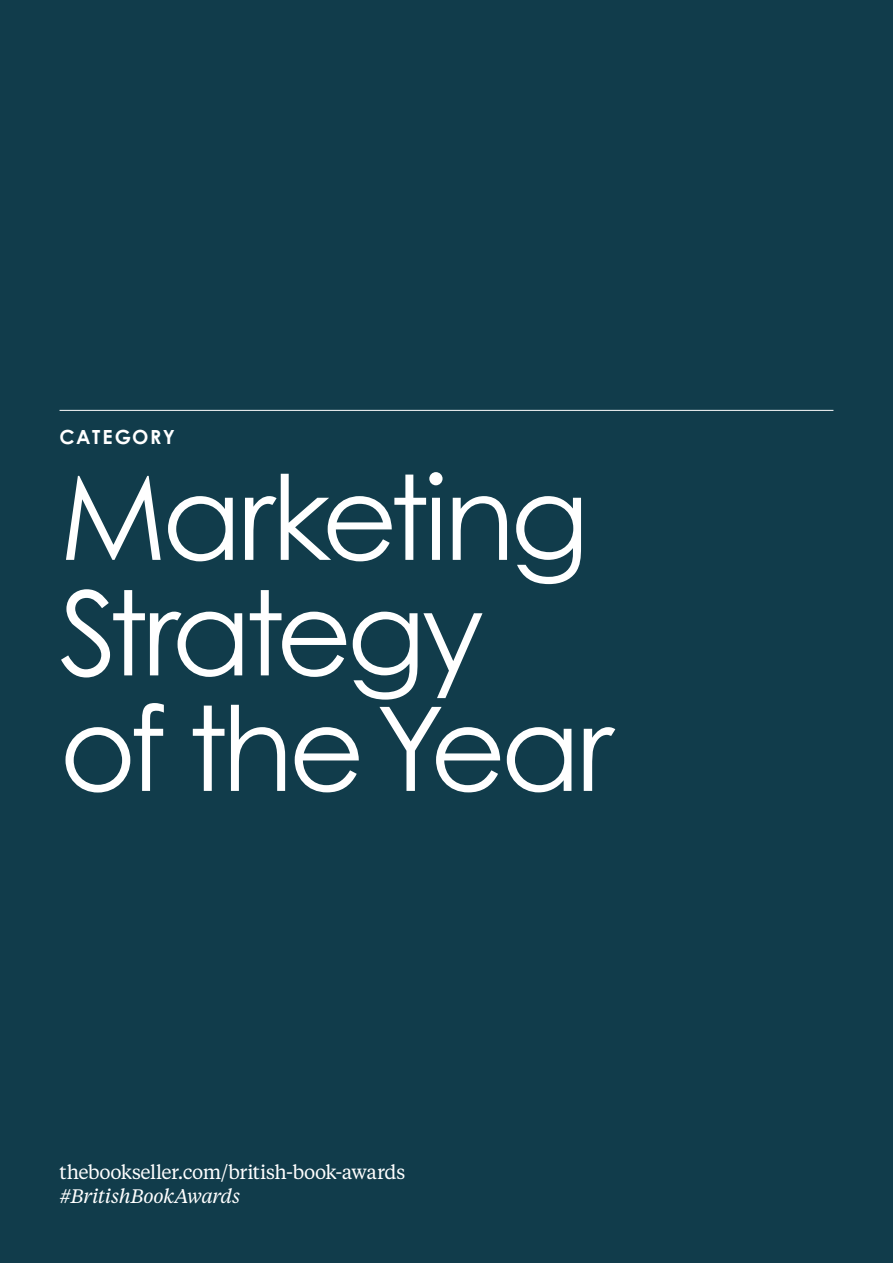
<style>
.page{position:relative;width:893px;height:1263px;background:#113c4b}
.page>*{position:absolute;margin:0;border:0;box-sizing:border-box;transform-origin:0 0}
.t1{font:117px/115.5px "Century Gothic Pro";letter-spacing:-.045em;color:#fff}
.t2{font:19.5px "Tiempos Text";letter-spacing:-.02em;color:#fff}
.t3{font:italic 19.5px "Tiempos Text";letter-spacing:-.025em;color:#fff}
.t4{font:700 19.5px "Century Gothic Pro";letter-spacing:.075em;color:#fff}
</style>
<div class="page">
<hr style="left:60px;top:410px;width:773px;height:1px;background:#fff">
<p class="t4" style="left:60px;top:425px;width:117px">CATEGORY</p>
<p class="t1" style="left:60px;top:459px;width:555px">Marketing<br>Strategy of the Year</p>
<p class="t2" style="left:60px;top:1159px;width:347px">thebookseller.com/british-book-awards</p>
<p class="t3" style="left:60px;top:1183px;width:182px">#BritishBookAwards</p>
</div>
